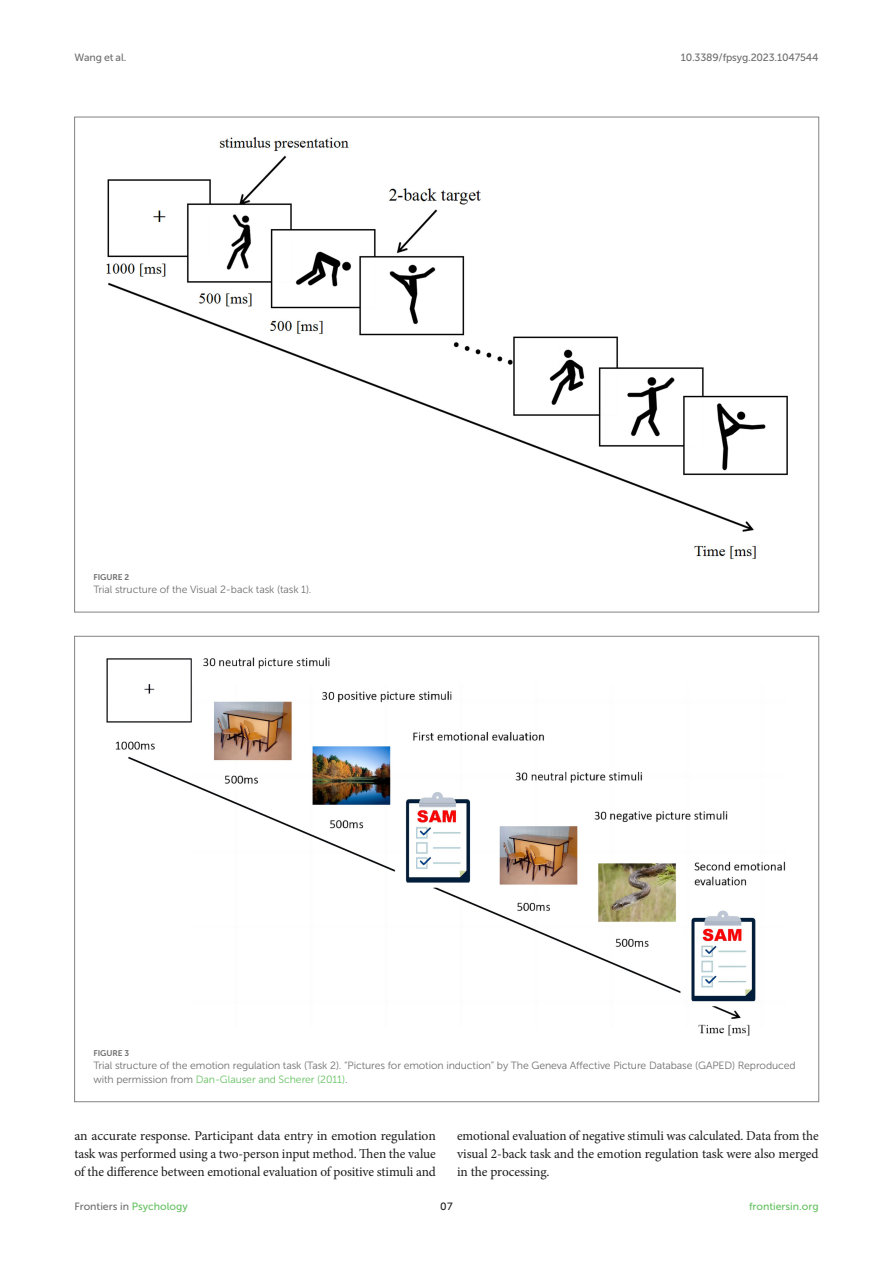
<style>
.page{position:relative;width:893px;height:1263px;background:#fff}
.page>*{position:absolute;margin:0;border:0;box-sizing:border-box;transform-origin:0 0}
.TEXT_FLUSH{font:13.5px/18px "Minion Pro";letter-spacing:-.005em;color:#1b1c1b;text-align:justify}
.FIG_LEG{font:10.5px/13.5px "Museo Sans 300";letter-spacing:-.01em;color:#706f70}
.t1{font:10.5px "Museo Sans 500";letter-spacing:-.015em;color:#706f70}
.t2{font:10.5px "Museo Sans 500";color:#65c161}
.t3{font:10.5px "Museo Sans 500";color:#1b1c1b}
.FIG_HD{font:8.25px "Museo Sans 700";letter-spacing:-.01em;color:#706f70}
.s1{color:#65c161}
</style>
<div class="page">
<img style="left:106px;top:137px;width:682px;height:422px">
<img style="left:106px;top:657px;width:680px;height:379px">
<p class="t1" style="left:74px;top:51px;width:53px">Wang et al.</p>
<p class="t1" style="left:681px;top:51px;width:139px">10.3389/fpsyg.2023.1047544</p>
<p class="FIG_HD" style="left:94px;top:572px;width:37px">FIGURE 2</p>
<p class="FIG_LEG" style="left:94px;top:583px;width:220px">Trial structure of the Visual 2-back task (task 1).</p>
<p class="FIG_HD" style="left:94px;top:1048px;width:37px">FIGURE 3</p>
<p class="FIG_LEG" style="left:94px;top:1059px;width:704px">Trial structure of the emotion regulation task (Task 2). “Pictures for emotion induction” by The Geneva Affective Picture Database (GAPED) Reproduced with permission from <span class="s1">Dan-Glauser and Scherer (2011)</span>.</p>
<p class="TEXT_FLUSH" style="left:74px;top:1127px;width:363px">an accurate response. Participant data entry in emotion regulation task was performed using a two-person input method. Then the value of the difference between emotional evaluation of positive stimuli and</p>
<p class="TEXT_FLUSH" style="left:457px;top:1127px;width:363px">emotional evaluation of negative stimuli was calculated. Data from the visual 2-back task and the emotion regulation task were also merged in the processing.</p>
<p class="t1" style="left:74px;top:1200px;width:115px">Frontiers in <span class="s1">Psychology</span></p>
<p class="t3" style="left:440px;top:1200px;width:14px">07</p>
<p class="t2" style="left:749px;top:1200px;width:71px">frontiersin.org</p>
</div>
